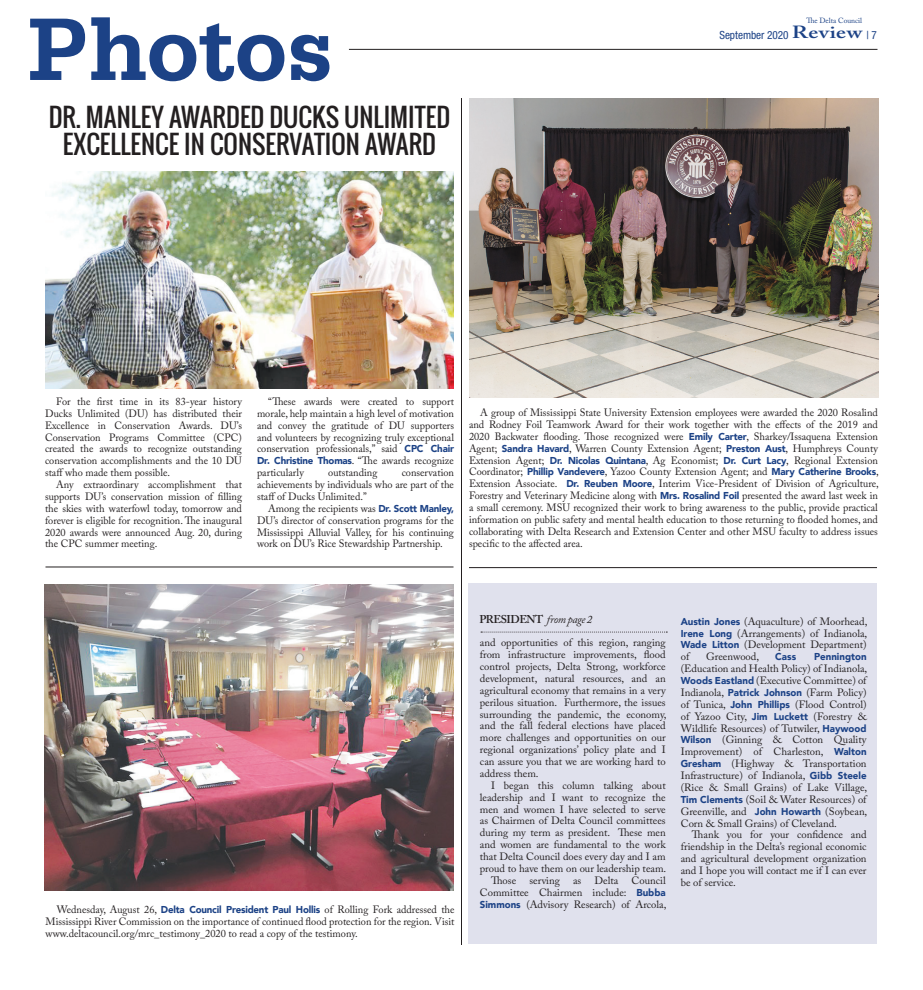
<style>
.page{position:relative;width:923px;height:990px;background:#fff}
.page>*{position:absolute;margin:0;border:0;box-sizing:border-box;transform-origin:0 0}
.Body_Copy{font:700 93.75px "Serifa";letter-spacing:-.005em;color:#1c4286}
.Heading{font:25px/27.5px "Oswald";color:#231f20;text-align:center}
.t1{font:condensed 11.25px "Helvetica Neue";letter-spacing:-.005em;color:#1c4286}
.Body_Copy-2{font:600 11.25px "Adobe Caslon Pro";letter-spacing:-.04em;color:#231f20}
.Body_Copy-3{font:10.62px/11.9px "Adobe Caslon Pro";color:#231f20;text-align:justify}
.Body_Copy-4{font:900 10px "Avenir";color:#1c4286}
.t2{font:7.5px "Adobe Caslon Pro";letter-spacing:-.005em;color:#1c4286}
.s1{font-family:"Adobe Caslon Pro";font-weight:600;font-stretch:normal;font-size:17.5px}
.s2{font-family:"Avenir";font-weight:900;font-size:10px;color:#1c4286}
.s3{font-weight:400;font-style:italic}
</style>
<div class="page">
<div style="left:468px;top:583px;width:409px;height:360px;background:#e0e1ed"></div>
<hr style="left:349px;top:49px;width:528px;height:1px;background:#231f20">
<img style="left:45px;top:172px;width:409px;height:217px">
<svg style="left:481px;top:632px;width:186px;height:1px"></svg>
<img style="left:470px;top:98px;width:408px;height:299px">
<hr style="left:469px;top:567px;width:408px;height:1px;background:#231f20">
<hr style="left:45px;top:567px;width:408px;height:1px;background:#231f20">
<hr style="left:461px;top:98px;width:1px;height:847px;background:#231f20">
<img style="left:44px;top:584px;width:409px;height:307px">
<p class="Body_Copy" style="left:28px;top:-6px;width:307px">Photos</p>
<p class="Heading" style="left:49px;top:103px;width:403px">DR. MANLEY AWARDED DUCKS UNLIMITED<br>EXCELLENCE IN CONSERVATION AWARD</p>
<p class="t2" style="left:806px;top:16px;width:57px">The Delta Council</p>
<p class="t1" style="left:719px;top:28px;width:159px">September 2020 <span class="s1">Review</span> | 7</p>
<p class="Body_Copy-3" style="left:45px;top:395px;width:198px;text-indent:11px">For the first time in its 83-year history Ducks Unlimited (DU) has distributed their Excellence in Conservation Awards. DU’s Conservation Programs Committee (CPC) created the awards to recognize outstanding conservation accomplishments and the 10 DU staff who made them possible.</p>
<p class="Body_Copy-3" style="left:45px;top:478px;width:198px;text-indent:11px">Any extraordinary accomplishment that supports DU’s conservation mission of filling the skies with waterfowl today, tomorrow and forever is eligible for recognition. The inaugural 2020 awards were announced Aug. 20, during the CPC summer meeting.</p>
<p class="Body_Copy-3" style="left:257px;top:395px;width:198px;text-indent:11px">“These awards were created to support morale, help maintain a high level of motivation and convey the gratitude of DU supporters and volunteers by recognizing truly exceptional conservation professionals,” said <span class="s2">CPC Chair Dr. Christine Thomas</span>. “The awards recognize particularly</p>
<p class="Body_Copy-3" style="left:328px;top:467px;width:51px">outstanding</p>
<p class="Body_Copy-3" style="left:257px;top:467px;width:198px;text-indent:145px">conservation achievements by individuals who are part of the staff of Ducks Unlimited.”</p>
<p class="Body_Copy-3" style="left:257px;top:502px;width:198px;text-indent:11px">Among the recipients was <span class="s2">Dr. Scott Manley, </span>DU’s director of conservation programs for the Mississippi Alluvial Valley, for his continuing work on DU’s Rice Stewardship Partnership.</p>
<p class="Body_Copy-3" style="left:469px;top:406px;width:411px;text-indent:11px">A group of Mississippi State University Extension employees were awarded the 2020 Rosalind and Rodney Foil Teamwork Award for their work together with the effects of the 2019 and 2020 Backwater flooding. Those recognized were <span class="s2">Emily Carter</span>, Sharkey/Issaquena Extension Agent; <span class="s2">Sandra Havard</span>, Warren County Extension Agent; <span class="s2">Preston Aust</span>, Humphreys County Extension Agent; <span class="s2">Dr. Nicolas Quintana</span>, Ag Economist; <span class="s2">Dr. Curt Lacy</span>, Regional Extension Coordinator; <span class="s2">Phillip Vandevere</span>, Yazoo County Extension Agent; and <span class="s2">Mary Catherine Brooks</span>, Extension Associate. <span class="s2">Dr. Reuben Moore</span>, Interim Vice-President of Division of Agriculture, Forestry and Veterinary Medicine along with <span class="s2">Mrs. Rosalind Foil</span> presented the award last week in a small ceremony. MSU recognized their work to bring awareness to the public, provide practical information on public safety and mental health education to those returning to flooded homes, and collaborating with Delta Research and Extension Center and other MSU faculty to address issues specific to the affected area.</p>
<p class="Body_Copy-3" style="left:46px;top:904px;width:410px;text-indent:11px">Wednesday, August 26, <span class="s2">Delta Council President Paul Hollis</span> of Rolling Fork addressed the Mississippi River Commission on the importance of continued flood protection for the region. Visit www.deltacouncil.org/mrc_testimony_2020 to read a copy of the testimony.</p>
<p class="Body_Copy-2" style="left:479px;top:613px;width:115px">PRESIDENT <span class="s3">from page 2</span></p>
<p class="Body_Copy-3" style="left:480px;top:637px;width:188px">and opportunities of this region, ranging from infrastructure improvements, flood control projects, Delta Strong, workforce development, natural resources, and an agricultural economy that remains in a very perilous situation. Furthermore, the issues surrounding the pandemic, the economy, and the fall federal elections have placed more challenges and opportunities on our regional organizations’ policy plate and I can assure you that we are working hard to address them.</p>
<p class="Body_Copy-3" style="left:480px;top:779px;width:188px;text-indent:11px">I began this column talking about leadership and I want to recognize the men and women I have selected to serve as Chairmen of Delta Council committees during my term as president. These men and women are fundamental to the work that Delta Council does every day and I am proud to have them on our leadership team.</p>
<p class="Body_Copy-3" style="left:480px;top:874px;width:188px;text-indent:11px">Those serving as Delta Council Committee Chairmen include: <span class="s2">Bubba Simmons</span> (Advisory Research) of Arcola,</p>
<p class="Body_Copy-3" style="left:680px;top:615px;width:188px"><span class="s2">Austin Jones</span> (Aquaculture) of Moorhead, <span class="s2">Irene Long</span> (Arrangements) of Indianola, <span class="s2">Wade Litton</span> (Development Department) of</p>
<p class="Body_Copy-3" style="left:706px;top:651px;width:54px">Greenwood,</p>
<p class="Body_Copy-4" style="left:775px;top:648px;width:22px">Cass</p>
<p class="Body_Copy-4" style="left:814px;top:648px;width:54px">Pennington</p>
<p class="Body_Copy-3" style="left:680px;top:663px;width:188px">(Education and Health Policy) of Indianola, <span class="s2">Woods Eastland</span> (Executive Committee) of Indianola, <span class="s2">Patrick Johnson</span> (Farm Policy) of Tunica, <span class="s2">John Phillips</span> (Flood Control) of Yazoo City, <span class="s2">Jim Luckett</span> (Forestry &amp; Wildlife Resources) of Tutwiler, <span class="s2">Haywood Wilson</span> (Ginning &amp; Cotton Quality Improvement) of Charleston, <span class="s2">Walton Gresham</span> (Highway &amp; Transportation Infrastructure) of Indianola, <span class="s2">Gibb Steele </span>(Rice &amp; Small Grains) of Lake Village, <span class="s2">Tim Clements</span> (Soil &amp; Water Resources) of Greenville, and <span class="s2">John Howarth</span> (Soybean, Corn &amp; Small Grains) of Cleveland.</p>
<p class="Body_Copy-3" style="left:680px;top:829px;width:187px;text-indent:11px">Thank you for your confidence and friendship in the Delta’s regional economic and agricultural development organization and I hope you will contact me if I can ever be of service.</p>
</div>
